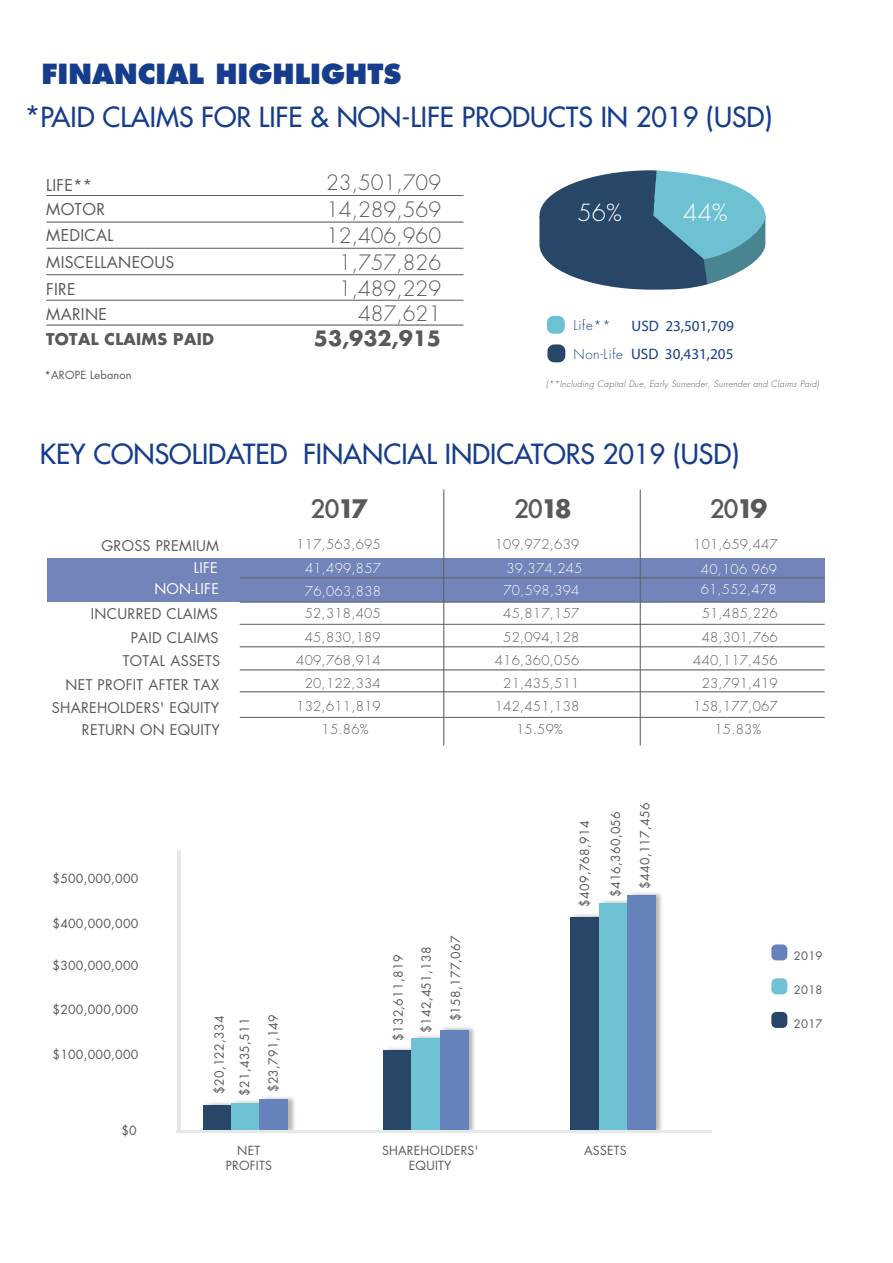
<style>
.page{position:relative;width:893px;height:1263px;background:#fff}
.page>*{position:absolute;margin:0;border:0;box-sizing:border-box;transform-origin:0 0}
.t1{font:27px "Futura";color:#163d8d}
.t2{font:800 27px "Futura Std";color:#163d8d}
.t3{font:500 24.75px "Futura";color:#58595b}
.t4{font:300 22.95px "Futura";color:#fff}
.t5{font:300 20.55px/26.1px "Futura";color:#58595b;text-align:right}
.t6{font:700 20.55px "Futura";color:#58595b}
.t7{font:15.75px/24.8px "Futura";letter-spacing:.02em;color:#58595b}
.t8{font:700 15.75px "Futura";letter-spacing:.02em;color:#58595b}
.t9{font:15.15px/27.9px "Myriad Pro";color:#163d8d}
.t10{font:14.4px "Futura";letter-spacing:.02em;color:#58595b}
.t11{font:14.4px/21.5px "Futura";letter-spacing:.02em;color:#fff;text-align:right}
.t12{font:300 13.35px/28.5px "Futura";letter-spacing:.05em;color:#163d8d}
.t13{font:300 13.2px "Futura";letter-spacing:.02em;color:#58595b}
.t14{font:300 13.2px/23.2px "Futura Std";letter-spacing:.02em;color:#fff}
.t15{font:12.3px/14.7px "Futura";letter-spacing:.02em;color:#58595b;text-align:center}
.t16{font:11.4px "Futura";letter-spacing:.02em;color:#58595b}
.t17{font:10.95px "Futura";letter-spacing:.02em;color:#58595b}
.t18{font:italic 300 8.7px "Futura";letter-spacing:.03em;color:#58595b}
.s1{font-size:27.45px}
.s2{font-weight:700}
.s3{font-family:"Futura"}
</style>
<div class="page">
<img style="left:526px;top:893px;width:186px;height:240px">
<img style="left:346px;top:1027px;width:180px;height:106px">
<img style="left:176px;top:1045px;width:170px;height:88px">
<div style="left:571px;top:917px;width:28px;height:214px;background:#274668"></div>
<div style="left:599px;top:903px;width:28px;height:228px;background:#6ec2d4"></div>
<div style="left:627px;top:895px;width:28px;height:236px;background:#6682ba"></div>
<div style="left:384px;top:1051px;width:28px;height:80px;background:#274668"></div>
<div style="left:412px;top:1039px;width:28px;height:92px;background:#6ec2d4"></div>
<div style="left:440px;top:1030px;width:28px;height:101px;background:#6682ba"></div>
<div style="left:203px;top:1105px;width:29px;height:26px;background:#274668"></div>
<div style="left:232px;top:1103px;width:28px;height:28px;background:#6ec2d4"></div>
<div style="left:260px;top:1099px;width:28px;height:32px;background:#6682ba"></div>
<hr style="left:177px;top:850px;width:3px;height:282px;background:#e7e8e8">
<hr style="left:177px;top:1130px;width:535px;height:2px;background:#e7e8e8">
<div style="left:771px;top:944px;width:16px;height:16px;background:#6682ba;border-radius:5px"></div>
<div style="left:771px;top:978px;width:16px;height:16px;background:#6ec2d4;border-radius:5px"></div>
<div style="left:771px;top:1012px;width:16px;height:16px;background:#274668;border-radius:5px"></div>
<hr style="left:47px;top:195px;width:416px;height:1px;background:#636466">
<hr style="left:47px;top:222px;width:416px;height:1px;background:#636466">
<hr style="left:47px;top:248px;width:416px;height:1px;background:#636466">
<hr style="left:47px;top:274px;width:416px;height:1px;background:#636466">
<hr style="left:47px;top:300px;width:416px;height:1px;background:#636466">
<hr style="left:47px;top:325px;width:416px;height:1px;background:#636466">
<svg style="left:539px;top:170px;width:226px;height:120px"></svg>
<div style="left:547px;top:316px;width:18px;height:18px;background:#6ec1d3;border-radius:7px"></div>
<div style="left:547px;top:344px;width:18px;height:18px;background:#274668;border-radius:7px"></div>
<div style="left:47px;top:558px;width:778px;height:22px;background:#7284b9"></div>
<div style="left:47px;top:580px;width:778px;height:22px;background:#7284b9"></div>
<hr style="left:240px;top:578px;width:585px;height:1px;background:#636466">
<hr style="left:240px;top:602px;width:585px;height:1px;background:#636466">
<hr style="left:240px;top:624px;width:585px;height:1px;background:#636466">
<hr style="left:240px;top:646px;width:585px;height:1px;background:#636466">
<hr style="left:240px;top:670px;width:585px;height:1px;background:#636466">
<hr style="left:443px;top:490px;width:1px;height:255px;background:#636466">
<hr style="left:640px;top:490px;width:1px;height:255px;background:#636466">
<hr style="left:240px;top:691px;width:585px;height:1px;background:#636466">
<hr style="left:240px;top:717px;width:585px;height:1px;background:#636466">
<h1 class="t2" style="left:41px;top:57px;width:361px">FINANCIAL HIGHLIGHTS</h1>
<h1 class="t1" style="left:24px;top:100px;width:750px"><span class="s1">*</span>PAID CLAIMS FOR LIFE &amp; NON-LIFE PRODUCTS IN 2019 (USD)</h1>
<p class="t7" style="left:46px;top:173px;width:69px">LIFE**<br>MOTOR<br>MEDICAL</p>
<p class="t7" style="left:46px;top:250px;width:130px">MISCELLANEOUS</p>
<p class="t7" style="left:46px;top:277px;width:62px">FIRE<br>MARINE</p>
<h3 class="t5" style="left:326px;top:170px;width:116px">23,501,709<br>14,289,569<br>12,406,960<br>1,757,826<br>1,489,229<br>487,621</h3>
<p class="t8" style="left:46px;top:328px;width:169px">TOTAL CLAIMS PAID</p>
<h3 class="t6" style="left:314px;top:324px;width:129px">53,932,915</h3>
<p class="t17" style="left:44px;top:368px;width:89px">*AROPE Lebanon</p>
<h3 class="t4" style="left:577px;top:198px;width:46px">56%</h3>
<h3 class="t4" style="left:683px;top:198px;width:46px">44%</h3>
<p class="t12" style="left:573px;top:311px;width:51px">Life**<br>Non-Life</p>
<p class="t9" style="left:631px;top:312px;width:104px">USD 23,501,709<br>USD 30,431,205</p>
<p class="t18" style="left:546px;top:378px;width:274px">(**Including Capital Due, Early Surrender, Surrender and Claims Paid)</p>
<h1 class="t1" style="left:40px;top:437px;width:701px">KEY CONSOLIDATED FINANCIAL INDICATORS 2019 (USD)</h1>
<p class="t10" style="left:102px;top:536px;width:119px">GROSS PREMIUM</p>
<p class="t11" style="left:154px;top:557px;width:66px">LIFE<br>NON-LIFE</p>
<p class="t10" style="left:91px;top:605px;width:128px">INCURRED CLAIMS</p>
<p class="t10" style="left:123px;top:652px;width:99px">TOTAL ASSETS</p>
<p class="t10" style="left:131px;top:629px;width:89px">PAID CLAIMS</p>
<p class="t10" style="left:66px;top:675px;width:155px">NET PROFIT AFTER TAX</p>
<p class="t10" style="left:52px;top:698px;width:169px">SHAREHOLDERS' EQUITY</p>
<p class="t10" style="left:82px;top:720px;width:139px">RETURN ON EQUITY</p>
<h2 class="t3" style="left:311px;top:492px;width:58px">20<span class="s2">17</span></h2>
<h2 class="t3" style="left:514px;top:492px;width:59px">20<span class="s2">18</span></h2>
<h2 class="t3" style="left:710px;top:492px;width:59px">20<span class="s2">19</span></h2>
<p class="t13" style="left:296px;top:536px;width:86px">117,563,695</p>
<p class="t13" style="left:495px;top:536px;width:86px">109,972,639</p>
<p class="t13" style="left:693px;top:536px;width:86px">101,659,447</p>
<p class="t14" style="left:503px;top:557px;width:80px;line-height:21.8px">39,374,245<br>70,598,394</p>
<p class="t14" style="left:305px;top:557px;width:78px">41,499,857<br>76,063,838</p>
<p class="t14" style="left:701px;top:559px;width:78px;line-height:20.7px"><span class="s3">4</span>0<span class="s3">,1</span>06 969<br>61,552,478</p>
<p class="t13" style="left:305px;top:605px;width:78px">52,318,405</p>
<p class="t13" style="left:305px;top:628px;width:78px">45,830,189</p>
<p class="t13" style="left:296px;top:651px;width:86px">409,768,914</p>
<p class="t13" style="left:305px;top:674px;width:78px">20,122,334</p>
<p class="t13" style="left:296px;top:698px;width:86px">132,611,819</p>
<p class="t13" style="left:322px;top:721px;width:48px">15.86%</p>
<p class="t13" style="left:503px;top:605px;width:78px">45,817,157</p>
<p class="t13" style="left:503px;top:628px;width:78px">52,094,128</p>
<p class="t13" style="left:495px;top:651px;width:86px">416,360,056</p>
<p class="t13" style="left:503px;top:674px;width:78px">21,435,511</p>
<p class="t13" style="left:495px;top:698px;width:86px">142,451,138</p>
<p class="t13" style="left:516px;top:721px;width:48px">15.59%</p>
<p class="t13" style="left:702px;top:605px;width:78px">51,485,226</p>
<p class="t13" style="left:702px;top:628px;width:78px">48,301,766</p>
<p class="t13" style="left:693px;top:651px;width:86px">440,117,456</p>
<p class="t13" style="left:702px;top:674px;width:78px">23,791,419</p>
<p class="t13" style="left:693px;top:698px;width:86px">158,177,067</p>
<p class="t13" style="left:714px;top:721px;width:48px">15.83%</p>
<p class="t15" style="left:53px;top:871px;width:87px">$500,000,000</p>
<p class="t15" style="left:53px;top:917px;width:87px">$400,000,000</p>
<p class="t15" style="left:53px;top:958px;width:87px">$300,000,000</p>
<p class="t15" style="left:53px;top:1003px;width:87px">$200,000,000</p>
<p class="t15" style="left:53px;top:1047px;width:87px">$100,000,000</p>
<p class="t15" style="left:121px;top:1123px;width:17px">$0</p>
<p class="t15" style="left:207px;top:1096px;width:81px;line-height:25.2px;text-align:left;rotate:-90deg">$20,122,334 $21,435,511</p>
<p class="t15" style="left:266px;top:1092px;width:80px;rotate:-90deg">$23,791,149</p>
<p class="t15" style="left:226px;top:1143px;width:48px">NET<br>PROFITS</p>
<p class="t15" style="left:391px;top:1041px;width:87px;rotate:-90deg">$132,611,819</p>
<p class="t15" style="left:419px;top:1032px;width:87px;rotate:-90deg">$142,451,138</p>
<p class="t15" style="left:448px;top:1021px;width:87px;rotate:-90deg">$158,177,067</p>
<p class="t15" style="left:577px;top:906px;width:87px;rotate:-90deg">$409,768,914</p>
<p class="t15" style="left:609px;top:897px;width:87px;rotate:-90deg">$416,360,056</p>
<p class="t15" style="left:638px;top:888px;width:87px;rotate:-90deg">$440,117,456</p>
<p class="t15" style="left:382px;top:1143px;width:98px">SHAREHOLDERS'<br>EQUITY</p>
<p class="t15" style="left:584px;top:1143px;width:44px">ASSETS</p>
<p class="t16" style="left:794px;top:949px;width:30px">2019</p>
<p class="t16" style="left:794px;top:983px;width:30px">2018</p>
<p class="t16" style="left:794px;top:1016px;width:30px">2017</p>
</div>
